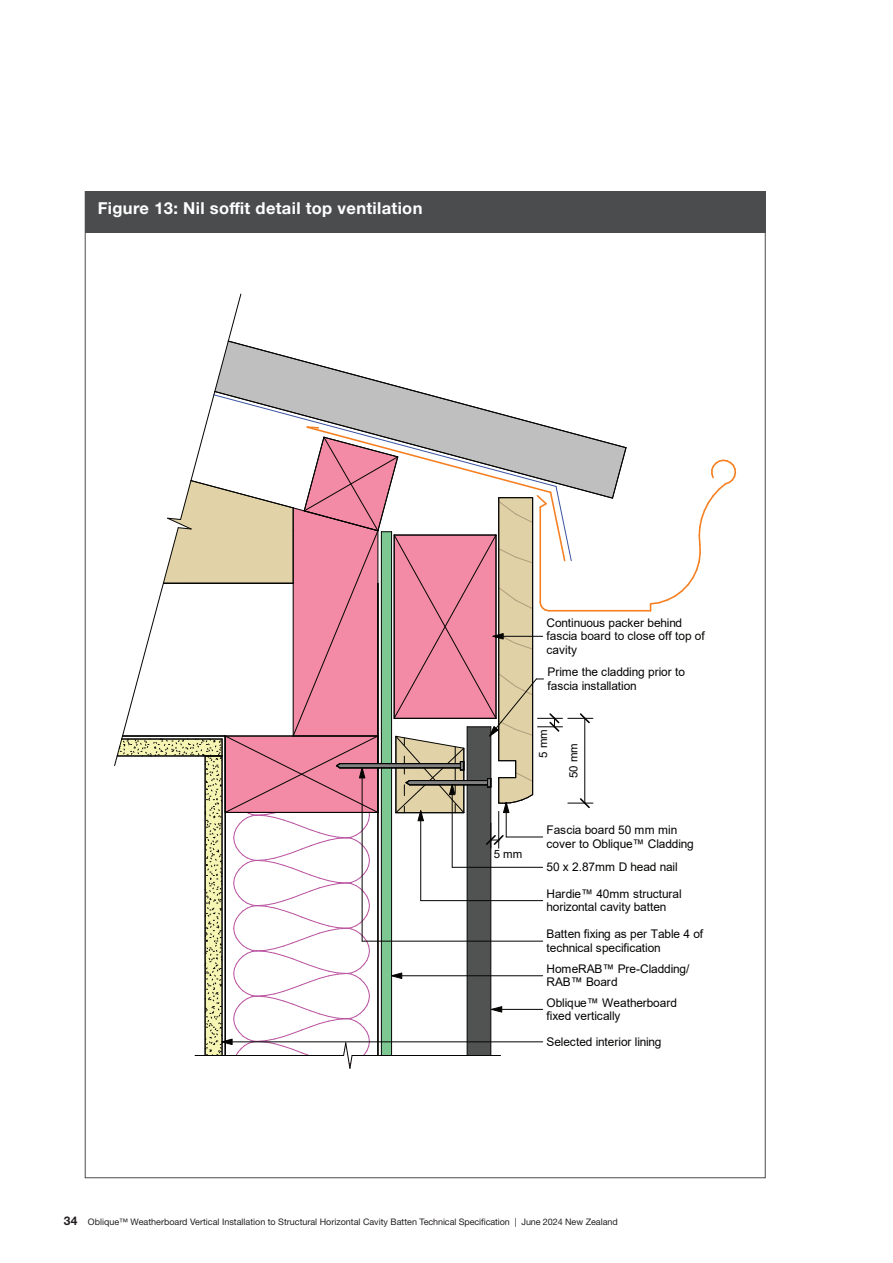
<style>
.page{position:relative;width:893px;height:1263px;background:#fff}
.page>*{position:absolute;margin:0;border:0;box-sizing:border-box;transform-origin:0 0}
.t1{font:700 16.5px "Helvetica Neue LTW1 G";letter-spacing:.02em;color:#fff}
.t2{font:12px/13.5px "Arial";letter-spacing:-.01em;color:#040503}
.t3{font:11.85px/13.5px "Arial";color:#040503}
.t4{font:11.4px "Arial";letter-spacing:-.005em;color:#040503}
.t5{font:9px "Helvetica Neue LTW1 G";color:#231f20}
.s1{font-weight:700;font-size:12px}
</style>
<div class="page">
<div style="left:85px;top:191px;width:680px;height:42px;background:#4b4c4d"></div>
<hr style="left:549px;top:610px;width:102px;height:1px;background:#f57f21">
<svg style="left:649px;top:459px;width:88px;height:152px"></svg>
<svg style="left:114px;top:294px;width:512px;height:775px"></svg>
<h1 class="t1" style="left:98px;top:198px;width:326px">Figure 13: Nil soffit detail top ventilation</h1>
<p class="t3" style="left:547px;top:616px;width:160px">Continuous packer behind fascia board to close off top of cavity</p>
<p class="t2" style="left:547px;top:665px;width:139px">Prime the cladding prior to fascia installation</p>
<p class="t4" style="left:535px;top:758px;width:30px;rotate:-90deg">5 mm</p>
<p class="t4" style="left:566px;top:778px;width:36px;rotate:-90deg">50 mm</p>
<p class="t4" style="left:494px;top:846px;width:30px">5 mm</p>
<p class="t2" style="left:547px;top:823px;width:149px">Fascia board 50 mm min cover to Oblique™ Cladding</p>
<p class="t2" style="left:547px;top:860px;width:133px">50 x 2.87mm D head nail</p>
<p class="t2" style="left:547px;top:887px;width:137px">Hardie™ 40mm structural horizontal cavity batten</p>
<p class="t2" style="left:547px;top:927px;width:158px">Batten fixing as per Table 4 of technical specification</p>
<p class="t2" style="left:547px;top:962px;width:144px">HomeRAB™ Pre-Cladding/<br>RAB™ Board</p>
<p class="t2" style="left:547px;top:995px;width:132px">Oblique™ Weatherboard fixed vertically</p>
<p class="t2" style="left:547px;top:1035px;width:116px">Selected interior lining</p>
<p class="t5" style="left:64px;top:1216px;width:556px"><span class="s1">34</span> Oblique™ Weatherboard Vertical Installation to Structural Horizontal Cavity Batten Technical Specification | June 2024 New Zealand</p>
</div>
